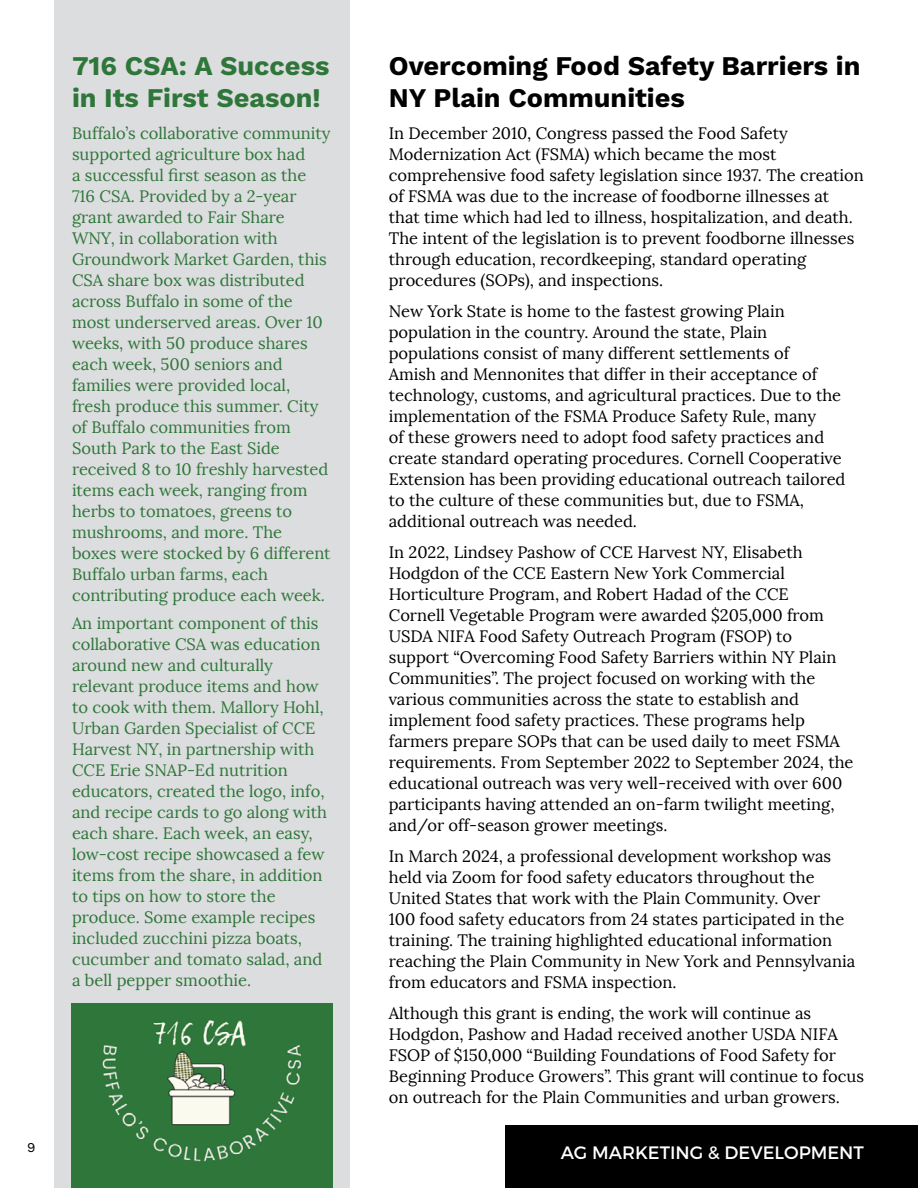
<style>
.page{position:relative;width:918px;height:1188px;background:#fff}
.page>*{position:absolute;margin:0;border:0;box-sizing:border-box;transform-origin:0 0}
.Heading_1{font:700 27px/32.4px "Work Sans";color:#000}
.Heading_1-2{font:700 27px/32.4px "Work Sans";color:#2f763a}
.t1{font:18px "Montserrat";color:#fff}
.Body_Text{font:16.5px/21px "Lora";color:#000}
.Body_Text-2{font:16.5px/21px "Lora";color:#2f763a}
.t2{font:13.5px "Work Sans";color:#000}
</style>
<div class="page">
<div style="left:505px;top:1125px;width:413px;height:63px;background:#000"></div>
<div style="left:54px;top:0;width:296px;height:1188px;background:#dcddde"></div>
<img style="left:72px;top:1004px;width:260px;height:184px">
<h1 class="Heading_1-2" style="left:72px;top:51px;width:259px">716 CSA: A Success in Its First Season!</h1>
<p class="Body_Text-2" style="left:72px;top:123px;width:260px">Buffalo’s collaborative community supported agriculture box had<br>a successful first season as the<br>716 CSA. Provided by a 2-year grant awarded to Fair Share<br>WNY, in collaboration with<br>Groundwork Market Garden, this<br>CSA share box was distributed across Buffalo in some of the most underserved areas. Over 10 weeks, with 50 produce shares each week, 500 seniors and families were provided local, fresh produce this summer. City of Buffalo communities from<br>South Park to the East Side received 8 to 10 freshly harvested items each week, ranging from herbs to tomatoes, greens to mushrooms, and more. The boxes were stocked by 6 different<br>Buffalo urban farms, each contributing produce each week.</p>
<p class="Body_Text-2" style="left:72px;top:612px;width:257px">An important component of this collaborative CSA was education around new and culturally relevant produce items and how to cook with them. Mallory Hohl,<br>Urban Garden Specialist of CCE<br>Harvest NY, in partnership with<br>CCE Erie SNAP-Ed nutrition educators, created the logo, info, and recipe cards to go along with each share. Each week, an easy, low-cost recipe showcased a few items from the share, in addition to tips on how to store the produce. Some example recipes included zucchini pizza boats, cucumber and tomato salad, and a bell pepper smoothie.</p>
<p class="t2" style="left:27px;top:1139px;width:10px">9</p>
<h1 class="Heading_1" style="left:389px;top:51px;width:473px">Overcoming Food Safety Barriers in<br>NY Plain Communities</h1>
<p class="Body_Text" style="left:389px;top:123px;width:477px">In December 2010, Congress passed the Food Safety Modernization Act (FSMA) which became the most comprehensive food safety legislation since 1937. The creation of FSMA was due to the increase of foodborne illnesses at that time which had led to illness, hospitalization, and death.<br>The intent of the legislation is to prevent foodborne illnesses through education, recordkeeping, standard operating procedures (SOPs), and inspections.</p>
<p class="Body_Text" style="left:389px;top:301px;width:458px">New York State is home to the fastest growing Plain population in the country. Around the state, Plain populations consist of many different settlements of<br>Amish and Mennonites that differ in their acceptance of technology, customs, and agricultural practices. Due to the implementation of the FSMA Produce Safety Rule, many<br>of these growers need to adopt food safety practices and create standard operating procedures. Cornell Cooperative Extension has been providing educational outreach tailored to the culture of these communities but, due to FSMA, additional outreach was needed.</p>
<p class="Body_Text" style="left:389px;top:542px;width:466px">In 2022, Lindsey Pashow of CCE Harvest NY, Elisabeth Hodgdon of the CCE Eastern New York Commercial Horticulture Program, and Robert Hadad of the CCE<br>Cornell Vegetable Program were awarded $205,000 from USDA NIFA Food Safety Outreach Program (FSOP) to support “Overcoming Food Safety Barriers within NY Plain Communities”. The project focused on working with the various communities across the state to establish and implement food safety practices. These programs help farmers prepare SOPs that can be used daily to meet FSMA requirements. From September 2022 to September 2024, the educational outreach was very well-received with over 600 participants having attended an on-farm twilight meeting, and/or off-season grower meetings.</p>
<p class="Body_Text" style="left:389px;top:846px;width:468px">In March 2024, a professional development workshop was held via Zoom for food safety educators throughout the United States that work with the Plain Community. Over<br>100 food safety educators from 24 states participated in the training. The training highlighted educational information reaching the Plain Community in New York and Pennsylvania from educators and FSMA inspection.</p>
<p class="Body_Text" style="left:389px;top:1003px;width:477px">Although this grant is ending, the work will continue as Hodgdon, Pashow and Hadad received another USDA NIFA FSOP of $150,000 “Building Foundations of Food Safety for Beginning Produce Growers”. This grant will continue to focus on outreach for the Plain Communities and urban growers.</p>
<p class="t1" style="left:561px;top:1141px;width:305px">AG MARKETING &amp; DEVELOPMENT</p>
</div>
